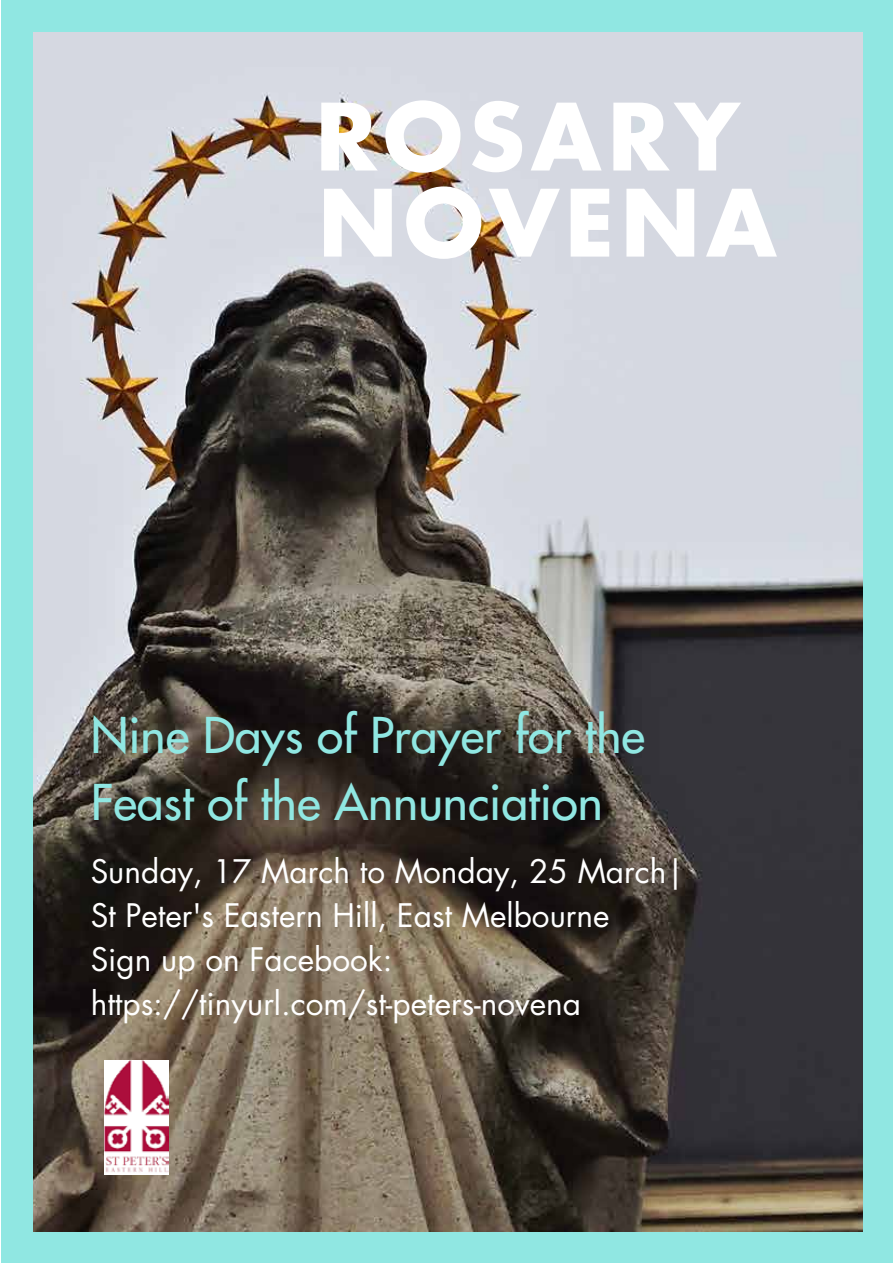
<style>
.page{position:relative;width:893px;height:1263px;background:#fff}
.page>*{position:absolute;margin:0;border:0;box-sizing:border-box;transform-origin:0 0}
.t1{font:700 90px/86.1px "Futura LT";letter-spacing:.07em;color:#fff}
.t2{font:48px/67.1px "Futura LT";color:#90e7e2}
.t3{font:31.5px/44.1px "Futura LT";color:#fff}
</style>
<div class="page">
<div style="left:1px;top:0;width:892px;height:1263px;background:#90e7e2"></div>
<img style="left:33px;top:32px;width:830px;height:1199px">
<img style="left:105px;top:1061px;width:64px;height:113px">
<h1 class="t1" style="left:316px;top:93px;width:463px">ROSARY<br>NOVENA</h1>
<h2 class="t2" style="left:91px;top:702px;width:556px">Nine Days of Prayer for the<br>Feast of the Annunciation</h2>
<p class="t3" style="left:91px;top:849px;width:595px">Sunday, 17 March to Monday, 25 March| St Peter's Eastern Hill, East Melbourne<br>Sign up on Facebook: https://tinyurl.com/st-peters-novena</p>
</div>
